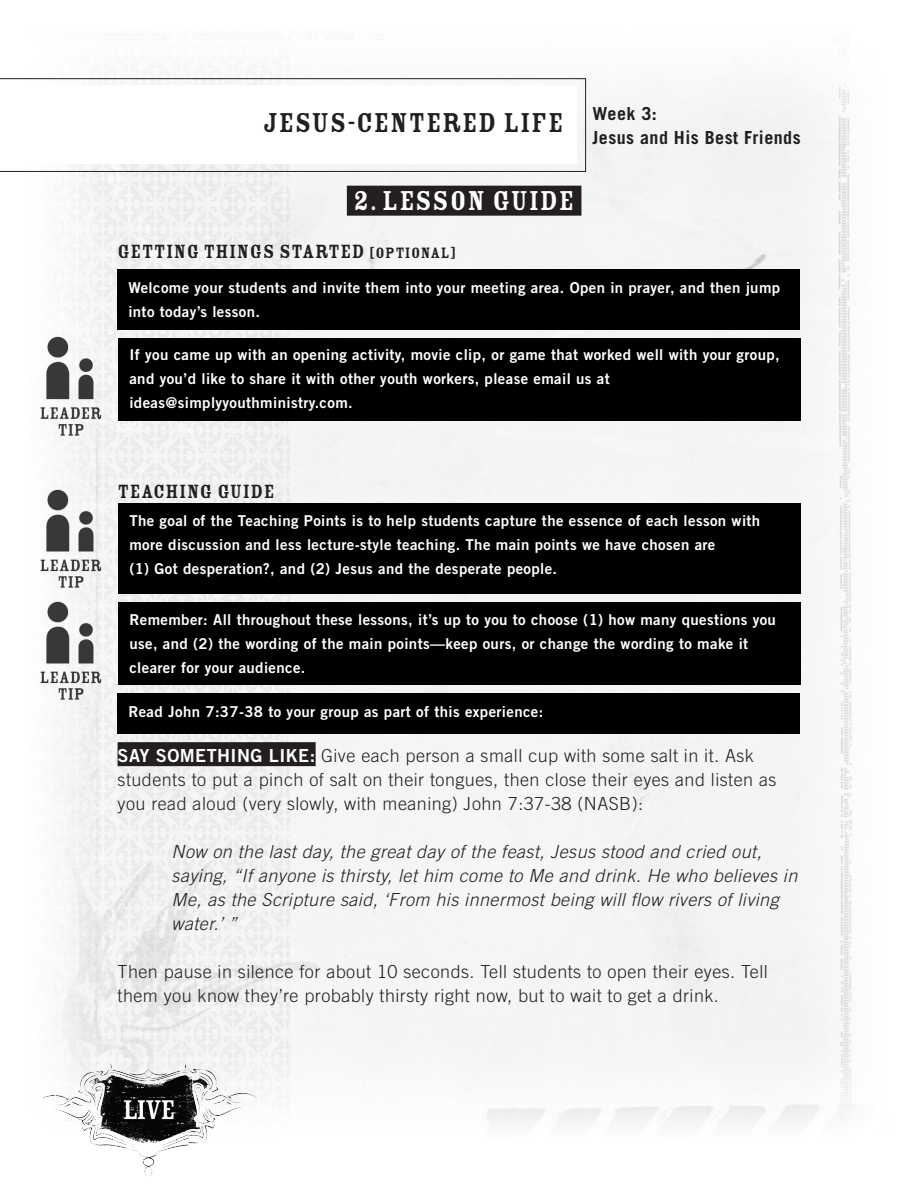
<style>
.page{position:relative;width:918px;height:1188px;background:#fff}
.page>*{position:absolute;margin:0;border:0;box-sizing:border-box;transform-origin:0 0}
.t1{font:30px "Rosewood Std Fill";letter-spacing:.025em;color:#231f20}
.t2{font:30px "Rosewood Std Fill";letter-spacing:.025em;color:#fff}
.t3{font:21px "Rosewood Std Fill";letter-spacing:.025em;color:#231f20}
.t4{font:300 18px/24px "Trade Gothic LT Std";letter-spacing:.025em;color:#231f20}
.t5{font:italic 300 18px/24px "Trade Gothic LT Std";letter-spacing:.025em;color:#231f20}
.t6{font:700 18px "Trade Gothic LT Std";letter-spacing:.025em;color:#231f20}
.t7{font:15px/24px "Trade Gothic LT Std Bd 2";letter-spacing:.025em;color:#fff}
.s1{font-size:16.5px}
.s2{font-family:"Trade Gothic LT Std Bd 2";font-weight:400;color:#fff}
</style>
<div class="page">
<img style="left:43px;top:38px;width:809px;height:1086px">
<img style="left:44px;top:1065px;width:213px;height:111px">
<svg style="left:0;top:78px;width:586px;height:94px"></svg>
<div style="left:347px;top:186px;width:234px;height:30px;background:#231f20"></div>
<div style="left:118px;top:742px;width:198px;height:24px;background:#231f20"></div>
<div style="left:118px;top:269px;width:682px;height:61px;background:#000"></div>
<div style="left:118px;top:693px;width:682px;height:40px;background:#000"></div>
<img style="left:40px;top:335px;width:77px;height:103px">
<div style="left:119px;top:338px;width:682px;height:82px;background:#000"></div>
<img style="left:40px;top:599px;width:77px;height:104px">
<div style="left:119px;top:603px;width:682px;height:82px;background:#000"></div>
<div style="left:119px;top:504px;width:682px;height:90px;background:#000"></div>
<img style="left:40px;top:487px;width:77px;height:104px">
<p class="t1" style="left:263px;top:106px;width:302px">JESUS-CENTERED LIFE</p>
<p class="t6" style="left:592px;top:102px;width:66px">Week 3:</p>
<p class="t6" style="left:592px;top:126px;width:210px">Jesus and His Best Friends</p>
<p class="t2" style="left:353px;top:184px;width:222px">2. LESSON GUIDE</p>
<p class="t3" style="left:118px;top:240px;width:340px">GETTING THINGS STARTED <span class="s1">[OPTIONAL]</span></p>
<p class="t7" style="left:128px;top:275px;width:653px">Welcome your students and invite them into your meeting area. Open in prayer, and then jump into today’s lesson.</p>
<p class="t7" style="left:129px;top:342px;width:652px">If you came up with an opening activity, movie clip, or game that worked well with your group, and you’d like to share it with other youth workers, please email us at ideas@simplyyouthministry.com.</p>
<p class="t3" style="left:118px;top:480px;width:159px">TEACHING GUIDE</p>
<p class="t7" style="left:129px;top:508px;width:632px">The goal of the Teaching Points is to help students capture the essence of each lesson with more discussion and less lecture-style teaching. The main points we have chosen are</p>
<p class="t7" style="left:129px;top:556px;width:429px">(1) Got desperation?, and (2) Jesus and the desperate people.</p>
<p class="t7" style="left:129px;top:607px;width:648px">Remember: All throughout these lessons, it’s up to you to choose (1) how many questions you use, and (2) the wording of the main points—keep ours, or change the wording to make it clearer for your audience.</p>
<p class="t7" style="left:128px;top:699px;width:416px">Read John 7:37-38 to your group as part of this experience:</p>
<p class="t4" style="left:118px;top:743px;width:660px"><span class="s2">SAY SOMETHING LIKE:</span> Give each person a small cup with some salt in it. Ask students to put a pinch of salt on their tongues, then close their eyes and listen as you read aloud (very slowly, with meaning) John 7:37-38 (NASB):</p>
<p class="t5" style="left:172px;top:840px;width:627px">Now on the last day, the great day of the feast, Jesus stood and cried out, saying, “If anyone is thirsty, let him come to Me and drink. He who believes in Me, as the Scripture said, ‘From his innermost being will flow rivers of living water.’ ”</p>
<p class="t4" style="left:118px;top:959px;width:652px">Then pause in silence for about 10 seconds. Tell students to open their eyes. Tell them you know they’re probably thirsty right now, but to wait to get a drink.</p>
</div>
